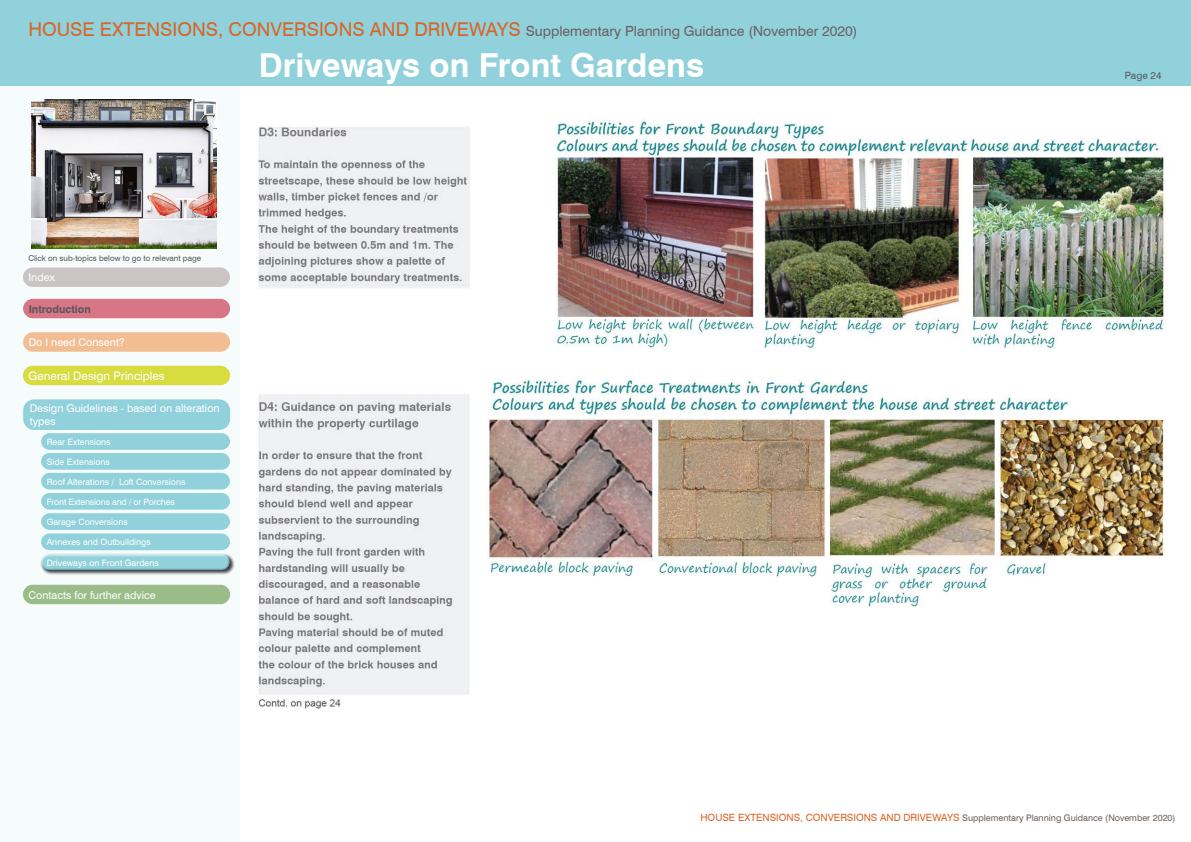
<style>
.page{position:relative;width:1191px;height:842px;background:#fff}
.page>*{position:absolute;margin:0;border:0;box-sizing:border-box;transform-origin:0 0}
.t1{font:700 33px "Swiss 721 BT";color:#fff}
.t2{font:14px "Swiss 721 BT";color:#6c615c}
.t3{font:11.8px "Swiss 721 BT";color:#fff}
.t4{font:10.8px/12.7px "Swiss 721 BT";color:#fff}
.t5{font:700 10.8px "Swiss 721 BT";color:#575756}
.t6{font:10px "Swiss 721 BT";color:#5c5c5b}
.t7{font:9px "Swiss 721 BT";color:#6c615c}
.t8{font:8.8px "Swiss 721 BT";color:#fff}
.t9{font:8.8px "Swiss 721 BT";letter-spacing:-.02em;color:#fff}
.t10{font:8px "Swiss 721 BT";color:#575756}
.s1{font-size:19px;color:#d96528}
.s2{font-size:10px;color:#d96528}
</style>
<div class="page">
<div style="left:0;top:0;width:239px;height:842px;background:#f6fbfc"></div>
<div style="left:0;top:0;width:1190px;height:85px;background:#90d1db"></div>
<div style="left:23px;top:332px;width:207px;height:20px;background:#f2bd93;border-radius:10px"></div>
<div style="left:23px;top:299px;width:207px;height:19px;background:#d87587;border-radius:10px"></div>
<div style="left:23px;top:399px;width:207px;height:31px;background:#90d1db;border-radius:11px"></div>
<div style="left:23px;top:366px;width:207px;height:19px;background:#d7dc3f;border-radius:10px"></div>
<div style="left:23px;top:267px;width:207px;height:20px;background:#cac5c3;border-radius:10px"></div>
<div style="left:23px;top:585px;width:207px;height:19px;background:#99bc89;border-radius:10px"></div>
<div style="left:41px;top:473px;width:189px;height:16px;background:#90d1db;border-radius:8px"></div>
<div style="left:41px;top:453px;width:189px;height:17px;background:#90d1db;border-radius:8px"></div>
<div style="left:41px;top:433px;width:189px;height:17px;background:#90d1db;border-radius:8px"></div>
<div style="left:41px;top:493px;width:189px;height:17px;background:#90d1db;border-radius:8px"></div>
<div style="left:41px;top:513px;width:189px;height:17px;background:#90d1db;border-radius:8px"></div>
<div style="left:41px;top:533px;width:189px;height:17px;background:#90d1db;border-radius:8px"></div>
<div style="left:40px;top:553px;width:195px;height:23px;background:#000;opacity:.75"></div>
<div style="left:38px;top:551px;width:193px;height:17px;background:#fff;opacity:.75"></div>
<div style="left:40px;top:556px;width:193px;height:18px;background:#000;opacity:.5"></div>
<img style="left:258px;top:119px;width:907px;height:230px">
<img style="left:258px;top:379px;width:906px;height:330px">
<img style="left:31px;top:99px;width:185px;height:149px">
<h2 class="t2" style="left:28px;top:22px;width:831px"><span class="s1">HOUSE EXTENSIONS, CONVERSIONS AND DRIVEWAYS</span> Supplementary Planning Guidance (November 2020)</h2>
<h1 class="t1" style="left:259px;top:45px;width:447px">Driveways on Front Gardens</h1>
<p class="t10" style="left:28px;top:254px;width:174px">Click on sub-topics below to go to relevant page</p>
<p class="t4" style="left:29px;top:271px;width:28px">Index</p>
<p class="t5" style="left:29px;top:302px;width:64px">Introduction</p>
<p class="t4" style="left:29px;top:336px;width:98px">Do I need Consent?</p>
<h3 class="t3" style="left:29px;top:369px;width:138px">General Design Principles</h3>
<p class="t4" style="left:30px;top:402px;width:191px">Design Guidelines - based on alteration types</p>
<p class="t8" style="left:47px;top:436px;width:65px">Rear Extensions</p>
<p class="t8" style="left:47px;top:456px;width:65px">Side Extensions</p>
<p class="t8" style="left:47px;top:476px;width:140px">Roof Alterations / Loft Conversions</p>
<p class="t9" style="left:47px;top:496px;width:130px">Front Extensions and / or Porches</p>
<p class="t8" style="left:47px;top:516px;width:83px">Garage Conversions</p>
<p class="t8" style="left:47px;top:537px;width:106px">Annexes and Outbuildings</p>
<p class="t8" style="left:47px;top:557px;width:114px">Driveways on Front Gardens</p>
<p class="t4" style="left:29px;top:588px;width:129px">Contacts for further advice</p>
<p class="t6" style="left:1125px;top:70px;width:38px">Page 24</p>
<p class="t7" style="left:700px;top:812px;width:476px"><span class="s2">HOUSE EXTENSIONS, CONVERSIONS AND DRIVEWAYS</span> Supplementary Planning Guidance (November 2020)</p>
</div>
